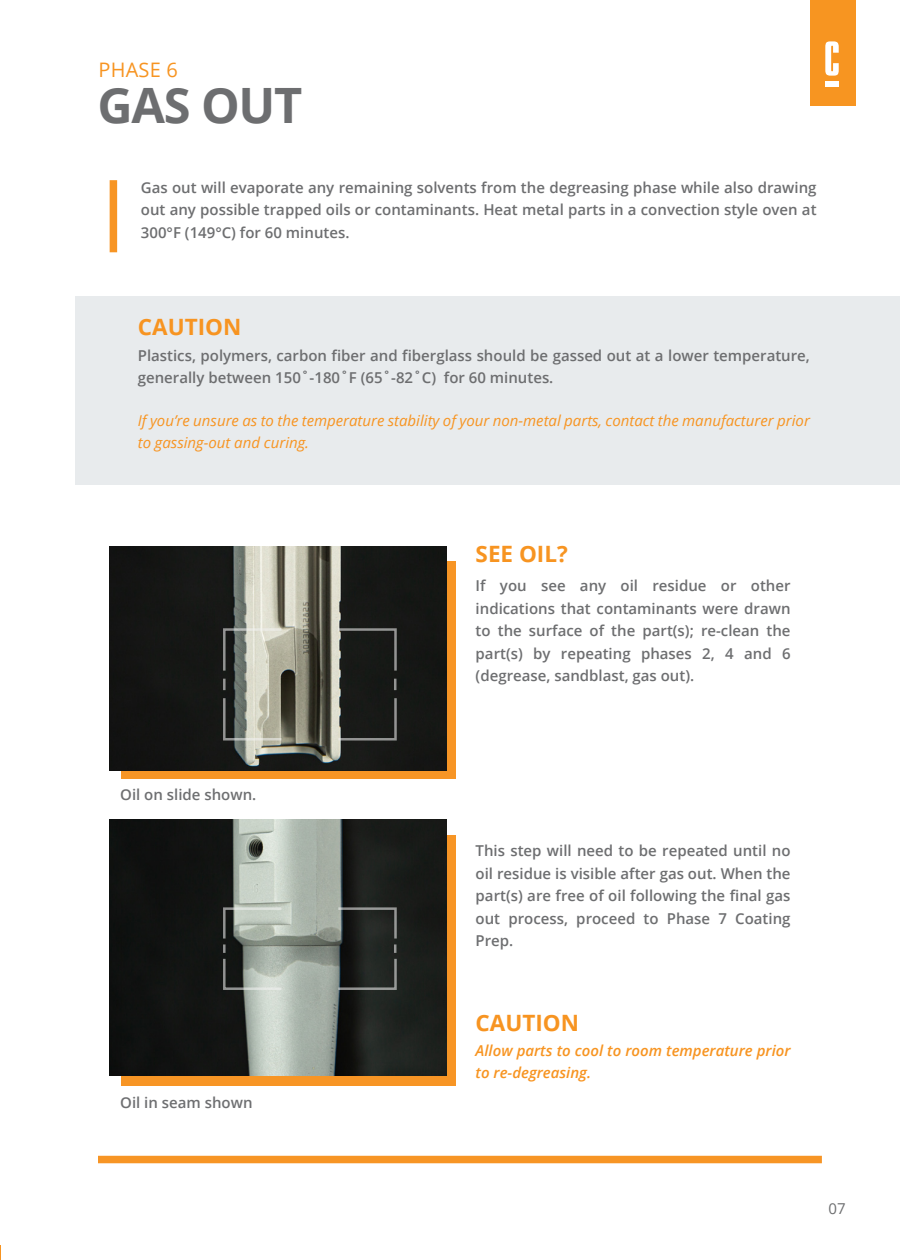
<style>
.page{position:relative;width:900px;height:1260px;background:#fff}
.page>*{position:absolute;margin:0;border:0;box-sizing:border-box;transform-origin:0 0}
.t1{font:700 48.75px "Open Sans";letter-spacing:-.025em;color:#6d6e70}
.t2{font:700 22.5px "Open Sans";color:#f79421}
.t3{font:20px "Open Sans";letter-spacing:.01em;color:#f79421}
.t4{font:600 15px/22.5px "Open Sans";color:#6d6e70;text-align:justify}
.t5{font:italic 15px/22.5px "Open Sans";color:#f79421}
.t6{font:italic 600 15px/22.5px "Open Sans";color:#f79421}
.t7{font:600 15px "Open Sans";color:#6e6f71}
.t8{font:15px "Open Sans";color:#6d6e70}
</style>
<div class="page">
<svg style="left:0;top:1245px;width:1px;height:15px"></svg>
<div style="left:110px;top:180px;width:7px;height:72px;background:#f79524"></div>
<div style="left:76px;top:296px;width:824px;height:188px;background:#e8ebed"></div>
<div style="left:121px;top:561px;width:334px;height:218px;background:#f79525"></div>
<div style="left:121px;top:835px;width:334px;height:251px;background:#f79525"></div>
<img style="left:110px;top:547px;width:336px;height:224px">
<img style="left:110px;top:820px;width:336px;height:256px">
<div style="left:98px;top:1156px;width:724px;height:7px;background:#f79525"></div>
<svg style="left:222px;top:696px;width:62px;height:46px;background:#919387"></svg>
<svg style="left:336px;top:627px;width:62px;height:46px;background:#2e302d"></svg>
<svg style="left:336px;top:696px;width:62px;height:46px;background:#2f302d"></svg>
<svg style="left:222px;top:627px;width:62px;height:46px;background:#9ea095"></svg>
<svg style="left:394px;top:679px;width:2px;height:11px"></svg>
<svg style="left:336px;top:906px;width:62px;height:85px;background:#2e322f"></svg>
<svg style="left:223px;top:679px;width:3px;height:11px"></svg>
<svg style="left:222px;top:906px;width:62px;height:85px;background:#8a928a"></svg>
<div style="left:810px;top:0;width:45px;height:106px;background:#f79521"></div>
<div style="left:825px;top:81px;width:14px;height:6px;background:#fff"></div>
<svg style="left:825px;top:41px;width:14px;height:35px"></svg>
<p class="t3" style="left:99px;top:56px;width:81px">PHASE 6</p>
<p class="t1" style="left:97px;top:71px;width:207px">GAS OUT</p>
<p class="t4" style="left:141px;top:176px;width:677px">Gas out will evaporate any remaining solvents from the degreasing phase while also drawing out any possible trapped oils or contaminants. Heat metal parts in a convection style oven at 300°F (149°C) for 60 minutes.</p>
<p class="t2" style="left:138px;top:311px;width:105px">CAUTION</p>
<p class="t4" style="left:138px;top:344px;width:674px">Plastics, polymers, carbon fiber and fiberglass should be gassed out at a lower temperature, generally between 150˚-180˚F (65˚-82˚C) for 60 minutes.</p>
<p class="t5" style="left:138px;top:409px;width:674px">If you’re unsure as to the temperature stability of your non-metal parts, contact the manufacturer prior to gassing-out and curing.</p>
<p class="t2" style="left:476px;top:538px;width:94px">SEE OIL?</p>
<p class="t4" style="left:476px;top:574px;width:316px">If you see any oil residue or other indications that contaminants were drawn to the surface of the part(s); re-clean the part(s) by repeating phases 2, 4 and 6 (degrease, sandblast, gas out).</p>
<p class="t7" style="left:120px;top:784px;width:138px">Oil on slide shown.</p>
<p class="t7" style="left:120px;top:1092px;width:134px">Oil in seam shown</p>
<p class="t4" style="left:476px;top:839px;width:316px">This step will need to be repeated until no oil residue is visible after gas out. When the part(s) are free of oil following the final gas out process, proceed to Phase 7 Coating Prep.</p>
<p class="t2" style="left:476px;top:1007px;width:105px">CAUTION</p>
<p class="t6" style="left:476px;top:1039px;width:316px">Allow parts to cool to room temperature prior to re-degreasing.</p>
<p class="t8" style="left:829px;top:1199px;width:19px">07</p>
</div>
